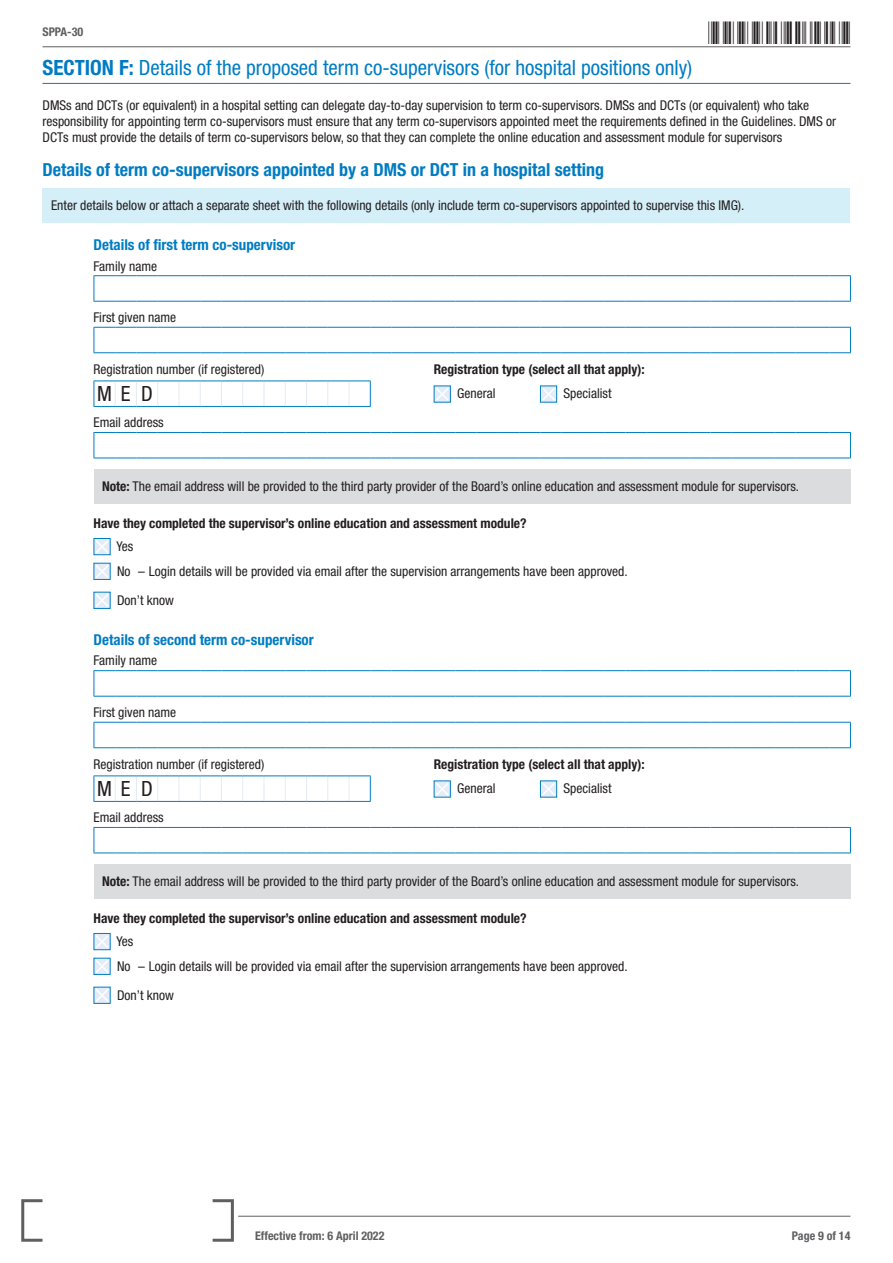
<style>
.page{position:relative;width:893px;height:1263px;background:#fff}
.page>*{position:absolute;margin:0;border:0;box-sizing:border-box;transform-origin:0 0}
.t1{font:30px "Free 3 of 9";letter-spacing:.1em;color:#231f20}
.Section-header{font:condensed 21px "Helvetica Neue LT Std";color:#007cc2}
.answerbox_faded_text{font:condensed 21px "Helvetica Neue LT Std";color:#231f20}
.Guidelines-subheader{font:700 condensed 18px "Helvetica Neue LT Std";color:#007cc2}
.Answer_block_text{font:700 condensed 15px "Helvetica Neue LT Std";color:#007cc2}
.Guidelines-paragraph{font:condensed 13.5px/16.2px "Helvetica Neue LT Std";color:#231f20}
.attachment_box_text{font:condensed 13.5px "Helvetica Neue LT Std";color:#231f20}
.Field_label{font:condensed 13.5px "Helvetica Neue LT Std";color:#231f20}
.Questions{font:700 condensed 13.5px "Helvetica Neue LT Std";color:#231f20}
.Answer_block_text-2{font:condensed 13.5px "Helvetica Neue LT Std";color:#231f20}
.Answer_block_text-3{font:700 condensed 13.5px "Helvetica Neue LT Std";color:#231f20}
.Answers_additional_t{font:condensed 13.5px "Helvetica Neue LT Std";color:#231f20}
.t2{font:700 condensed 12px "Helvetica Neue LT Std";color:#5f5f62}
.s1{font-weight:700}
</style>
<div class="page">
<svg style="left:21px;top:1199px;width:213px;height:43px"></svg>
<hr style="left:238px;top:1216px;width:612px;height:1px;background:#5f5f62">
<hr style="left:43px;top:47px;width:807px;height:1px;background:#5f5f62">
<hr style="left:43px;top:83px;width:807px;height:1px;background:#007cc2">
<div style="left:43px;top:188px;width:807px;height:34px;background:#d5eff8"></div>
<svg style="left:94px;top:275px;width:757px;height:27px"></svg>
<svg style="left:94px;top:327px;width:757px;height:26px"></svg>
<svg style="left:94px;top:381px;width:277px;height:26px"></svg>
<svg style="left:434px;top:386px;width:17px;height:17px"></svg>
<svg style="left:434px;top:386px;width:16px;height:16px"></svg>
<div style="left:540px;top:386px;width:17px;height:17px;background:#4ca2d4"></div>
<svg style="left:540px;top:386px;width:17px;height:16px"></svg>
<svg style="left:94px;top:432px;width:757px;height:27px"></svg>
<div style="left:94px;top:470px;width:756px;height:34px;background:#dbdcde"></div>
<svg style="left:94px;top:538px;width:17px;height:17px"></svg>
<svg style="left:94px;top:539px;width:16px;height:16px"></svg>
<div style="left:94px;top:563px;width:17px;height:17px;background:#4ea3d4"></div>
<svg style="left:94px;top:563px;width:16px;height:17px"></svg>
<svg style="left:94px;top:592px;width:17px;height:17px"></svg>
<svg style="left:94px;top:592px;width:16px;height:16px"></svg>
<svg style="left:94px;top:670px;width:757px;height:27px"></svg>
<svg style="left:94px;top:722px;width:757px;height:26px"></svg>
<svg style="left:94px;top:775px;width:277px;height:27px"></svg>
<svg style="left:434px;top:780px;width:17px;height:17px"></svg>
<svg style="left:434px;top:781px;width:16px;height:16px"></svg>
<div style="left:540px;top:780px;width:17px;height:17px;background:#64afda"></div>
<svg style="left:540px;top:781px;width:17px;height:16px"></svg>
<svg style="left:94px;top:827px;width:757px;height:26px"></svg>
<div style="left:94px;top:864px;width:756px;height:34px;background:#dbdcde"></div>
<div style="left:94px;top:933px;width:17px;height:17px;background:#4ea3d4"></div>
<svg style="left:94px;top:933px;width:16px;height:17px"></svg>
<svg style="left:94px;top:958px;width:17px;height:17px"></svg>
<svg style="left:94px;top:958px;width:16px;height:16px"></svg>
<svg style="left:94px;top:987px;width:17px;height:17px"></svg>
<svg style="left:94px;top:987px;width:16px;height:16px"></svg>
<p class="t2" style="left:43px;top:25px;width:42px">SPPA-30</p>
<h1 class="t1" style="left:709px;top:16px;width:143px">*SPPA-309*</h1>
<p class="Section-header" style="left:43px;top:55px;width:651px"><span class="s1">SECTION F:</span> Details of the proposed term co-supervisors (for hospital positions only)</p>
<p class="Guidelines-paragraph" style="left:43px;top:97px;width:795px">DMSs and DCTs (or equivalent) in a hospital setting can delegate day-to-day supervision to term co-supervisors. DMSs and DCTs (or equivalent) who take responsibility for appointing term co-supervisors must ensure that any term co-supervisors appointed meet the requirements defined in the Guidelines. DMS or<br>DCTs must provide the details of term co-supervisors below, so that they can complete the online education and assessment module for supervisors</p>
<p class="Guidelines-subheader" style="left:43px;top:159px;width:563px">Details of term co-supervisors appointed by a DMS or DCT in a hospital setting</p>
<p class="attachment_box_text" style="left:51px;top:198px;width:695px">Enter details below or attach a separate sheet with the following details (only include term co-supervisors appointed to supervise this IMG).</p>
<p class="Answer_block_text" style="left:94px;top:236px;width:203px">Details of first term co-supervisor</p>
<p class="Answers_additional_t" style="left:94px;top:258px;width:65px">Family name</p>
<p class="Answers_additional_t" style="left:94px;top:309px;width:84px">First given name</p>
<p class="Answer_block_text-2" style="left:94px;top:361px;width:172px">Registration number (if registered)</p>
<p class="Answer_block_text-3" style="left:434px;top:361px;width:213px">Registration type (select all that apply):</p>
<p class="answerbox_faded_text" style="left:97px;top:382px;width:35px">M E</p>
<p class="answerbox_faded_text" style="left:141px;top:382px;width:13px">D</p>
<p class="Answer_block_text-2" style="left:457px;top:386px;width:40px">General</p>
<p class="Answer_block_text-2" style="left:563px;top:386px;width:49px">Specialist</p>
<p class="Answer_block_text-2" style="left:94px;top:415px;width:72px">Email address</p>
<p class="attachment_box_text" style="left:102px;top:479px;width:699px"><span class="s1">Note:</span> The email address will be provided to the third party provider of the Board’s online education and assessment module for supervisors.</p>
<p class="Questions" style="left:94px;top:515px;width:435px">Have they completed the supervisor’s online education and assessment module?</p>
<p class="Field_label" style="left:117px;top:538px;width:18px">Yes</p>
<p class="Field_label" style="left:117px;top:563px;width:512px">No – Login details will be provided via email after the supervision arrangements have been approved.</p>
<p class="Field_label" style="left:117px;top:592px;width:58px">Don’t know</p>
<p class="Answer_block_text" style="left:94px;top:631px;width:222px">Details of second term co-supervisor</p>
<p class="Answers_additional_t" style="left:94px;top:653px;width:65px">Family name</p>
<p class="Answers_additional_t" style="left:94px;top:704px;width:84px">First given name</p>
<p class="Answer_block_text-2" style="left:94px;top:756px;width:172px">Registration number (if registered)</p>
<p class="Answer_block_text-3" style="left:434px;top:755px;width:213px">Registration type (select all that apply):</p>
<p class="answerbox_faded_text" style="left:97px;top:776px;width:35px">M E</p>
<p class="answerbox_faded_text" style="left:141px;top:776px;width:13px">D</p>
<p class="Answer_block_text-2" style="left:457px;top:781px;width:40px">General</p>
<p class="Answer_block_text-2" style="left:563px;top:781px;width:49px">Specialist</p>
<p class="Answer_block_text-2" style="left:94px;top:810px;width:72px">Email address</p>
<p class="attachment_box_text" style="left:102px;top:874px;width:699px"><span class="s1">Note:</span> The email address will be provided to the third party provider of the Board’s online education and assessment module for supervisors.</p>
<p class="Questions" style="left:94px;top:910px;width:435px">Have they completed the supervisor’s online education and assessment module?</p>
<p class="Field_label" style="left:117px;top:933px;width:18px">Yes</p>
<p class="Field_label" style="left:117px;top:958px;width:512px">No – Login details will be provided via email after the supervision arrangements have been approved.</p>
<p class="Field_label" style="left:117px;top:987px;width:58px">Don’t know</p>
<p class="t2" style="left:255px;top:1228px;width:131px">Effective from: 6 April 2022</p>
<p class="t2" style="left:792px;top:1228px;width:60px">Page 9 of 14</p>
</div>
